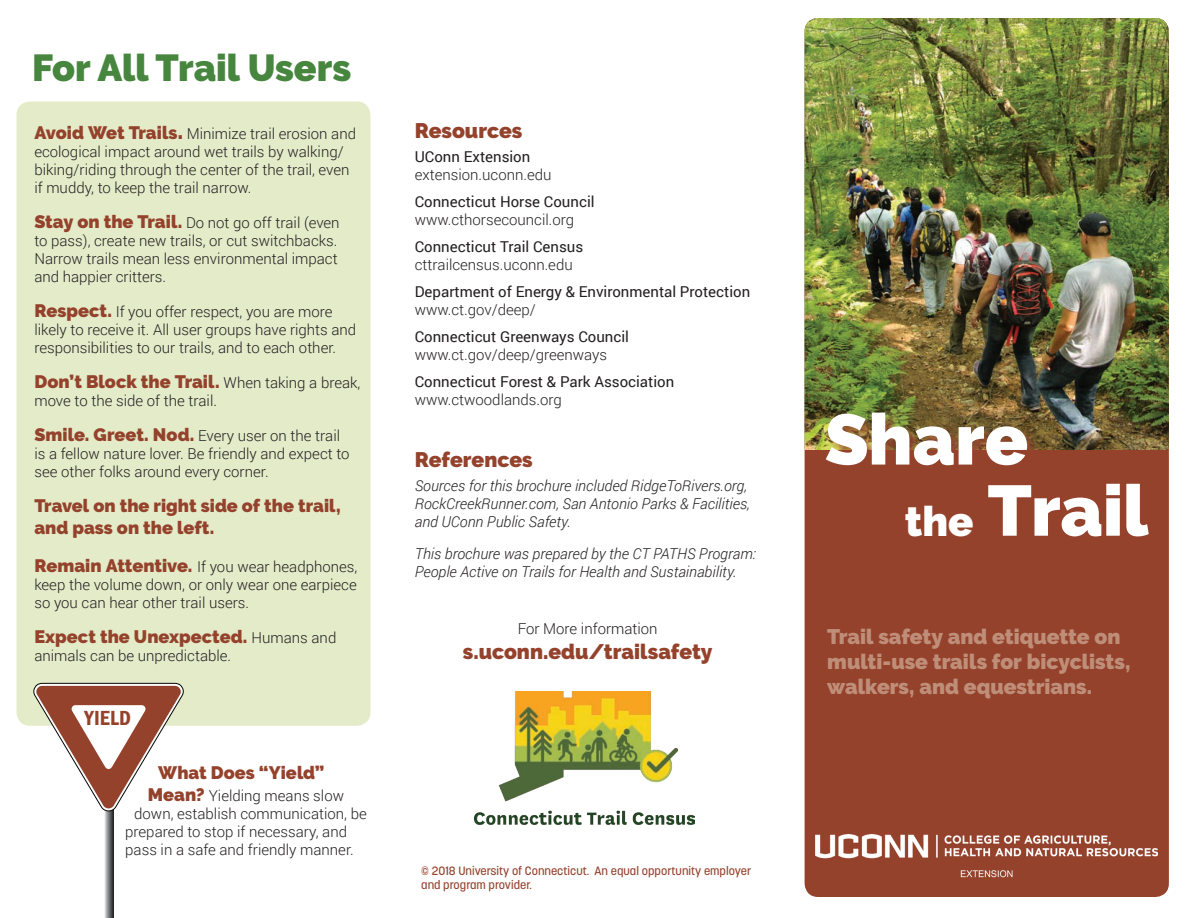
<style>
.page{position:relative;width:1188px;height:918px;background:#fff}
.page>*{position:absolute;margin:0;border:0;box-sizing:border-box;transform-origin:0 0}
.t1{font:900 71.1px/71.1px "Raleway";color:#fff}
.t2{font:900 37.5px "Raleway";color:#47863e}
.t3{font:900 21px/25.2px "Raleway";color:#bf8e79}
.t4{font:900 21px "Raleway";color:#94422c}
.t5{font:600 condensed 21px "Franklin Gothic";letter-spacing:.01em;color:#94422c}
.t6{font:900 18px/21.6px "Raleway";color:#94422c}
.t7{font:300 15px/18px "Roboto";color:#231f20}
.t8{font:italic 300 15px/18px "Roboto";color:#231f20}
.t9{font:15px "Roboto";color:#231f20}
.t10{font:500 12px/14.4px "Korolev";color:#94422c}
.s1{font-family:"Raleway";font-weight:900;font-size:18px;color:#94422c}
.s2{font-family:"Raleway";font-weight:900;font-size:21px;color:#94422c}
.s3{font-family:"Roboto";font-weight:300;font-size:15px;color:#231f20}
.s4{font-size:41.55px}
</style>
<div class="page">
<div style="left:805px;top:18px;width:364px;height:879px;background:#94422c;border-radius:14px"></div>
<img style="left:805px;top:18px;width:364px;height:432px">
<div style="left:16px;top:102px;width:354px;height:624px;background:#e4ebc9;border-radius:14px"></div>
<img style="left:816px;top:834px;width:341px;height:44px">
<div style="left:825px;top:411px;width:338px;height:140px;background:#94422c;opacity:.84"></div>
<svg style="left:104px;top:811px;width:10px;height:107px"></svg>
<svg style="left:33px;top:683px;width:151px;height:128px"></svg>
<img style="left:474px;top:692px;width:220px;height:133px">
<h2 class="t2" style="left:32px;top:46px;width:320px">For All Trail Users</h2>
<p class="t7" style="left:34px;top:124px;width:323px"><span class="s1">Avoid Wet Trails</span><span class="s2">.</span> Minimize trail erosion and ecological impact around wet trails by walking/ biking/riding through the center of the trail, even if muddy, to keep the trail narrow.</p>
<p class="t7" style="left:34px;top:213px;width:307px"><span class="s1">Stay on the Trail.</span> Do not go off trail (even to pass), create new trails, or cut switchbacks.<br>Narrow trails mean less environmental impact and happier critters.</p>
<p class="t7" style="left:34px;top:302px;width:323px"><span class="s1">Respect.</span> If you offer respect, you are more likely to receive it. All user groups have rights and responsibilities to our trails, and to each other.</p>
<p class="t6" style="left:34px;top:371px;width:327px">Don’t Block the Trail. <span class="s3">When taking a break,</span></p>
<p class="t7" style="left:34px;top:391px;width:184px">move to the side of the trail.</p>
<p class="t7" style="left:34px;top:426px;width:317px"><span class="s1">Smile. Greet. Nod.</span> Every user on the trail is a fellow nature lover. Be friendly and expect to see other folks around every corner.</p>
<p class="t6" style="left:34px;top:495px;width:308px">Travel on the right side of the trail, and pass on the left.</p>
<p class="t7" style="left:34px;top:558px;width:325px;text-align:justify"><span class="s1">Remain Attentive.</span> If you wear headphones, keep the volume down, or only wear one earpiece so you can hear other trail users.</p>
<p class="t6" style="left:34px;top:626px;width:303px">Expect the Unexpected. <span class="s3">Humans and</span></p>
<p class="t7" style="left:34px;top:647px;width:198px">animals can be unpredictable.</p>
<h3 class="t5" style="left:84px;top:704px;width:48px">YIELD</h3>
<p class="t6" style="left:158px;top:762px;width:168px">What Does “Yield”</p>
<p class="t7" style="left:148px;top:786px;width:198px"><span class="s1">Mean?</span> Yielding means slow</p>
<p class="t7" style="left:134px;top:804px;width:234px">down, establish communication, be</p>
<p class="t7" style="left:125px;top:822px;width:223px">prepared to stop if necessary, and</p>
<p class="t7" style="left:125px;top:840px;width:230px">pass in a safe and friendly manner.</p>
<h3 class="t4" style="left:415px;top:118px;width:109px">Resources</h3>
<p class="t9" style="left:415px;top:147px;width:117px">UConn Extension</p>
<p class="t7" style="left:415px;top:166px;width:138px">extension.uconn.edu</p>
<p class="t9" style="left:415px;top:192px;width:181px">Connecticut Horse Council</p>
<p class="t7" style="left:415px;top:211px;width:161px">www.cthorsecouncil.org</p>
<p class="t9" style="left:415px;top:237px;width:170px">Connecticut Trail Census</p>
<p class="t7" style="left:415px;top:256px;width:159px">cttrailcensus.uconn.edu</p>
<p class="t9" style="left:415px;top:282px;width:337px">Department of Energy &amp; Environmental Protection</p>
<p class="t7" style="left:415px;top:301px;width:123px">www.ct.gov/deep/</p>
<p class="t9" style="left:415px;top:327px;width:216px">Connecticut Greenways Council</p>
<p class="t7" style="left:415px;top:346px;width:194px">www.ct.gov/deep/greenways</p>
<p class="t9" style="left:415px;top:372px;width:261px">Connecticut Forest &amp; Park Association</p>
<p class="t7" style="left:415px;top:391px;width:148px">www.ctwoodlands.org</p>
<h3 class="t4" style="left:415px;top:447px;width:119px">References</h3>
<p class="t8" style="left:415px;top:477px;width:337px">Sources for this brochure included RidgeToRivers.org,<br>RockCreekRunner.com, San Antonio Parks &amp; Facilities, and UConn Public Safety.</p>
<p class="t8" style="left:415px;top:544px;width:343px">This brochure was prepared by the CT PATHS Program:<br>People Active on Trails for Health and Sustainability.</p>
<p class="t7" style="left:518px;top:619px;width:141px">For More information</p>
<h3 class="t4" style="left:463px;top:640px;width:251px">s.uconn.edu/trailsafety</h3>
<p class="t10" style="left:421px;top:863px;width:332px">© 2018 University of Connecticut. An equal opportunity employer and program provider.</p>
<h1 class="t1" style="left:905px;top:404px;width:245px;text-indent:-80px">Share<br><span class="s4">the</span> Trail</h1>
<h3 class="t3" style="left:827px;top:624px;width:305px">Trail safety and etiquette on multi-use trails for bicyclists, walkers, and equestrians.</h3>
</div>
